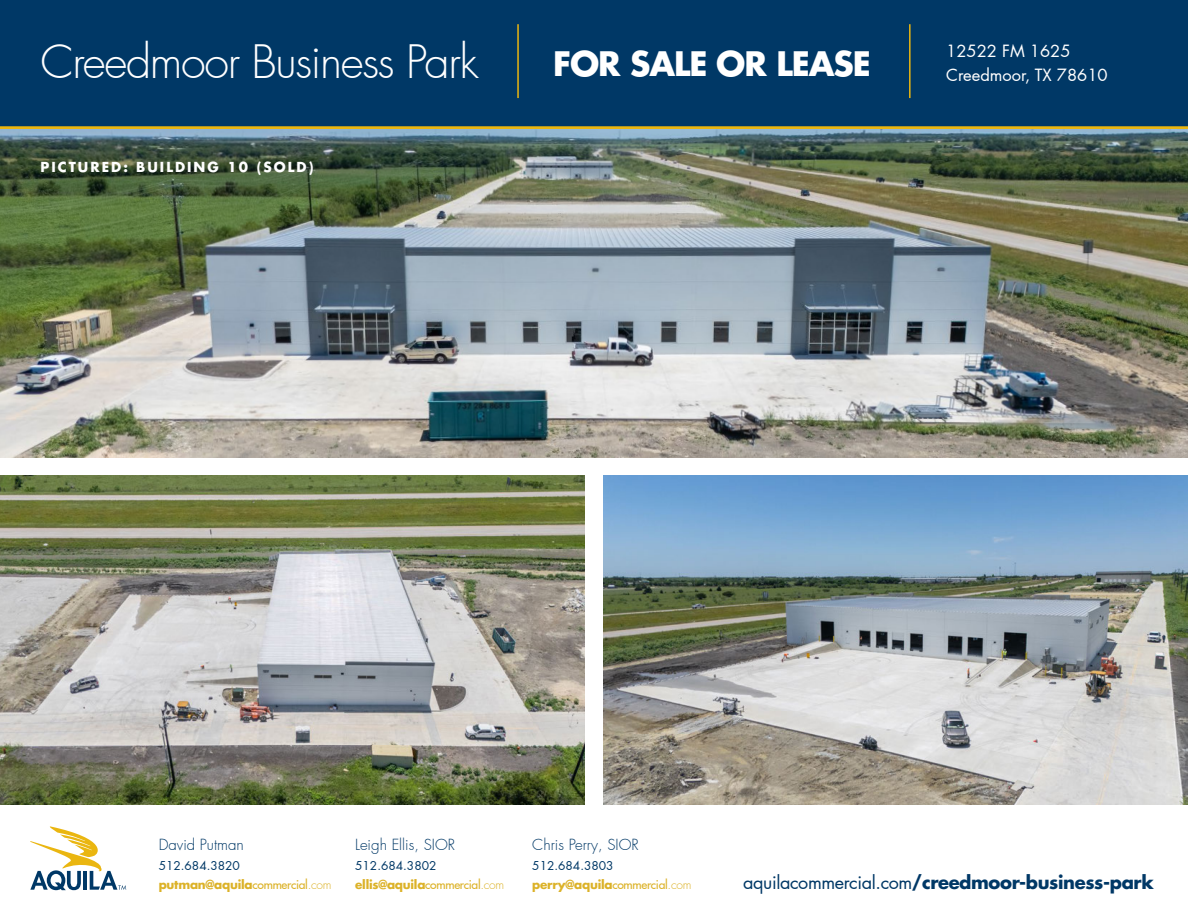
<style>
.page{position:relative;width:1188px;height:918px;background:#fff}
.page>*{position:absolute;margin:0;border:0;box-sizing:border-box;transform-origin:0 0}
.t1{font:300 45px "Futura LT Pro";letter-spacing:-.03em;color:#fff}
.t2{font:700 33px "Futura LT Pro";letter-spacing:-.03em;color:#fff}
.t3{font:700 18px "Futura LT Pro";letter-spacing:-.02em;color:#003866}
.t4{font:16.5px "Futura LT Pro";color:#fff}
.t5{font:300 15px "Futura LT Pro";color:#003866}
.t6{font:700 13.5px "Futura LT Pro";letter-spacing:.15em;color:#fff}
.t7{font:12px/19.5px "Futura LT Pro";color:#003866}
.t8{font:700 12px/19.5px "Futura LT Pro";letter-spacing:-.02em;color:#dcb228}
.s1{font-weight:400;color:#003866}
.s2{font-weight:500}
.s3{font-weight:300}
.s4{font-weight:700;color:#dcb228}
.s5{font-weight:500;color:#dcb228}
.s6{font-weight:300;color:#dcb228}
.s7{font-weight:400}
</style>
<div class="page">
<div style="left:0;top:0;width:1188px;height:129px;background:#003866"></div>
<hr style="left:517px;top:24px;width:2px;height:74px;background:#eab610">
<hr style="left:909px;top:24px;width:2px;height:74px;background:#eab610">
<svg style="left:30px;top:826px;width:96px;height:64px"></svg>
<img style="left:0;top:129px;width:1188px;height:329px">
<img style="left:603px;top:476px;width:585px;height:329px">
<img style="left:0;top:476px;width:585px;height:329px">
<h1 class="t1" style="left:41px;top:32px;width:440px">Creedmoor Business Park</h1>
<h3 class="t4" style="left:946px;top:39px;width:126px">12522 FM 1625</h3>
<h2 class="t2" style="left:553px;top:38px;width:319px">FOR SALE OR LEASE</h2>
<h3 class="t4" style="left:946px;top:63px;width:163px">Creedmoor, TX 78610</h3>
<p class="t6" style="left:41px;top:156px;width:275px">PICTURED: BUILDING 10 (SOLD)</p>
<p class="t5" style="left:159px;top:835px;width:87px">David Putman</p>
<p class="t8" style="left:159px;top:855px;width:174px"><span class="s1">512.684.3820 </span>putman@aquila<span class="s2">commercial</span><span class="s3">.com</span></p>
<p class="t5" style="left:355px;top:835px;width:101px">Leigh Ellis, SIOR</p>
<p class="t7" style="left:355px;top:855px;width:151px">512.684.3802 <span class="s4">ellis@aquila</span><span class="s5">commercial</span><span class="s6">.com</span></p>
<p class="t5" style="left:532px;top:835px;width:108px">Chris Perry, SIOR</p>
<p class="t7" style="left:532px;top:855px;width:161px">512.684.3803 <span class="s4">perry@aquila</span><span class="s5">commercial</span><span class="s6">.com</span></p>
<h3 class="t3" style="left:743px;top:869px;width:412px"><span class="s7">aquilacommercial.com</span>/creedmoor-business-park</h3>
</div>
